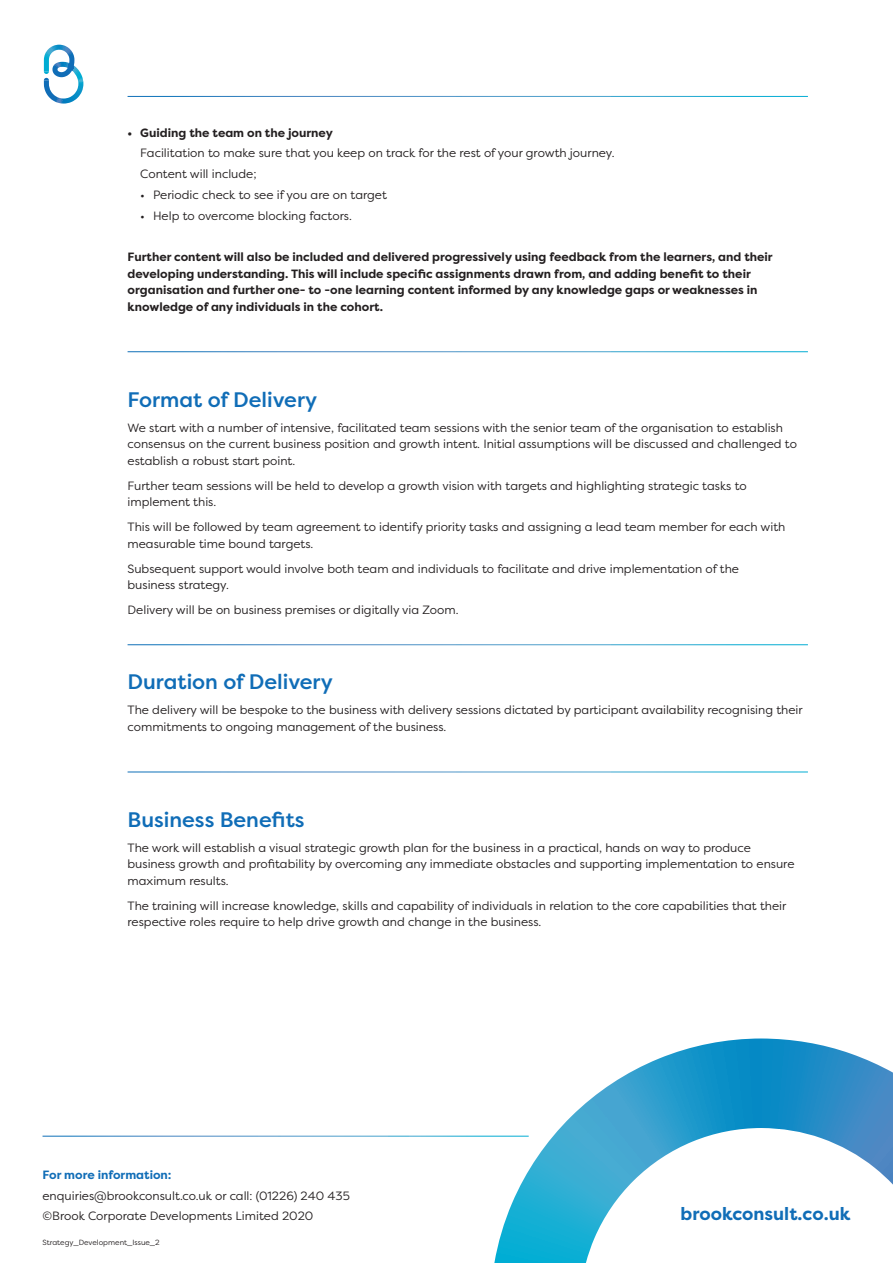
<style>
.page{position:relative;width:893px;height:1263px;background:#fff}
.page>*{position:absolute;margin:0;border:0;box-sizing:border-box;transform-origin:0 0}
.t1{font:500 21px "Filson Pro";color:#106db7}
.t2{font:700 18px "Filson Pro";color:#106db7}
.t3{font:12px/16.5px "Filson Pro";color:#231f20}
.t4{font:700 12px/16.5px "Filson Pro";color:#231f20}
.t5{font:700 12px "Filson Pro";color:#106db7}
.t6{font:7.5px "Filson Pro";color:#231f20}
</style>
<div class="page">
<svg style="left:494px;top:1038px;width:399px;height:225px"></svg>
<svg style="left:44px;top:45px;width:39px;height:59px"></svg>
<hr style="left:43px;top:1136px;width:486px;height:1px;background:#fff">
<p class="t4" style="left:128px;top:124px;width:207px">• Guiding the team on the journey</p>
<p class="t3" style="left:140px;top:142px;width:476px;line-height:20.7px">Facilitation to make sure that you keep on track for the rest of your growth journey.<br>Content will include;</p>
<p class="t3" style="left:140px;top:186px;width:248px">• Periodic check to see if you are on target</p>
<p class="t3" style="left:140px;top:207px;width:213px">• Help to overcome blocking factors.</p>
<p class="t4" style="left:128px;top:249px;width:647px">Further content will also be included and delivered progressively using feedback from the learners, and their developing understanding. This will include specific assignments drawn from, and adding benefit to their organisation and further one- to -one learning content informed by any knowledge gaps or weaknesses in knowledge of any individuals in the cohort.</p>
<h1 class="t1" style="left:128px;top:385px;width:191px">Format of Delivery</h1>
<p class="t3" style="left:128px;top:419px;width:671px">We start with a number of intensive, facilitated team sessions with the senior team of the organisation to establish consensus on the current business position and growth intent. Initial assumptions will be discussed and challenged to establish a robust start point.</p>
<p class="t3" style="left:128px;top:477px;width:621px">Further team sessions will be held to develop a growth vision with targets and highlighting strategic tasks to implement this.</p>
<p class="t3" style="left:128px;top:518px;width:659px">This will be followed by team agreement to identify priority tasks and assigning a lead team member for each with measurable time bound targets.</p>
<p class="t3" style="left:128px;top:560px;width:613px">Subsequent support would involve both team and individuals to facilitate and drive implementation of the business strategy.</p>
<p class="t3" style="left:128px;top:601px;width:333px">Delivery will be on business premises or digitally via Zoom.</p>
<h1 class="t1" style="left:128px;top:667px;width:207px">Duration of Delivery</h1>
<p class="t3" style="left:128px;top:701px;width:677px">The delivery will be bespoke to the business with delivery sessions dictated by participant availability recognising their commitments to ongoing management of the business.</p>
<h1 class="t1" style="left:128px;top:805px;width:178px">Business Benefits</h1>
<p class="t3" style="left:128px;top:839px;width:668px">The work will establish a visual strategic growth plan for the business in a practical, hands on way to produce business growth and profitability by overcoming any immediate obstacles and supporting implementation to ensure maximum results.</p>
<p class="t3" style="left:128px;top:897px;width:660px">The training will increase knowledge, skills and capability of individuals in relation to the core capabilities that their respective roles require to help drive growth and change in the business.</p>
<p class="t5" style="left:43px;top:1167px;width:131px">For more information:</p>
<p class="t3" style="left:43px;top:1185px;width:309px;line-height:20.7px">enquiries@brookconsult.co.uk or call: (01226) 240 435 ©Brook Corporate Developments Limited 2020</p>
<p class="t6" style="left:43px;top:1237px;width:119px">Strategy_Development_Issue_2</p>
<h2 class="t2" style="left:681px;top:1203px;width:171px">brookconsult.co.uk</h2>
</div>
